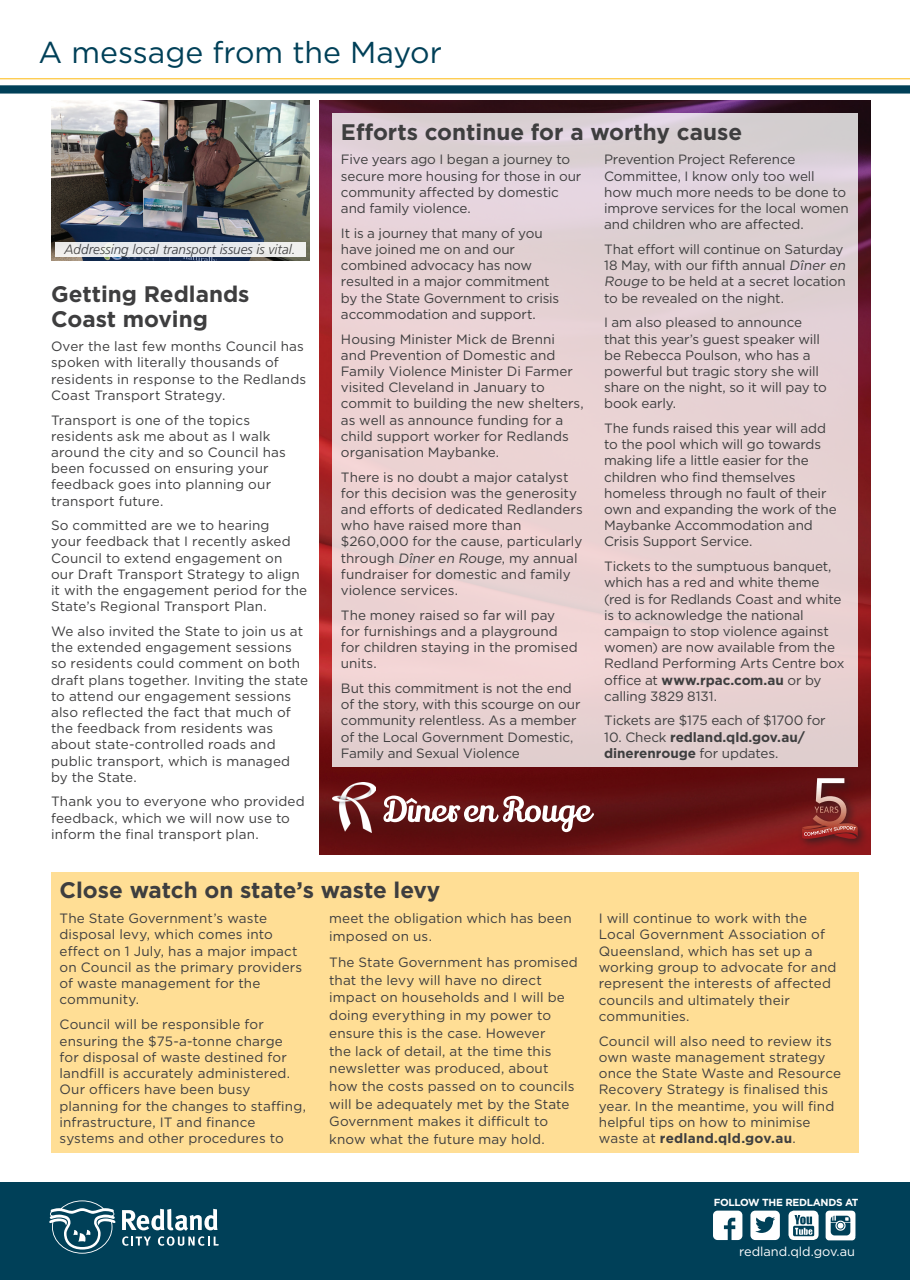
<style>
.page{position:relative;width:910px;height:1280px;background:#fff}
.page>*{position:absolute;margin:0;border:0;box-sizing:border-box;transform-origin:0 0}
.t1{font:30.15px "Gotham";color:#004058}
.t2{font:700 22.5px/24px "Gotham";color:#3e3e3f}
.t3{font:13.5px/16.2px "Gotham";color:#3e3e3f}
.t4{font:700 13.5px/16.2px "Gotham";letter-spacing:-.005em;color:#3e3e3f}
.t5{font:italic 300 13.5px "Frutiger LT";letter-spacing:.005em;color:#3e3e3f}
.t6{font:12.75px "Gotham";color:#fff}
.t7{font:700 10.2px "Gotham";letter-spacing:-.03em;color:#fff}
.s1{font-weight:700}
.s2{font-weight:400}
</style>
<div class="page">
<img style="left:320px;top:100px;width:550px;height:755px">
<div style="left:0;top:85px;width:910px;height:9px;background:#004058"></div>
<hr style="left:0;top:78px;width:910px;height:1px;background:#fecc4e">
<img style="left:51px;top:100px;width:258px;height:160px">
<div style="left:55px;top:242px;width:250px;height:15px;background:#e7e9ed"></div>
<div style="left:332px;top:113px;width:526px;height:653px;background:linear-gradient(to bottom,#e0d2d7,#edd2d1)"></div>
<div style="left:51px;top:872px;width:808px;height:280px;background:#ffde95"></div>
<div style="left:797px;top:773px;width:72px;height:77px;background:#231f20;opacity:.75"></div>
<svg style="left:802px;top:778px;width:56px;height:64px;background:#893a38"></svg>
<svg style="left:383px;top:795px;width:211px;height:37px"></svg>
<img style="left:332px;top:783px;width:44px;height:50px">
<div style="left:0;top:1182px;width:910px;height:98px;background:#004058"></div>
<svg style="left:122px;top:1209px;width:97px;height:37px"></svg>
<svg style="left:49px;top:1200px;width:67px;height:54px"></svg>
<svg style="left:713px;top:1210px;width:29px;height:30px"></svg>
<svg style="left:750px;top:1210px;width:30px;height:30px"></svg>
<img style="left:825px;top:1210px;width:31px;height:31px">
<div style="left:788px;top:1210px;width:31px;height:30px;background:#fff;border-radius:5px"></div>
<img style="left:793px;top:1211px;width:24px;height:28px">
<h1 class="t1" style="left:39px;top:33px;width:405px">A message from the Mayor</h1>
<p class="t5" style="left:65px;top:242px;width:232px">Addressing local transport issues is vital.</p>
<h2 class="t2" style="left:51px;top:282px;width:200px">Getting Redlands<br>Coast moving</h2>
<p class="t3" style="left:51px;top:338px;width:257px">Over the last few months Council has spoken with literally thousands of residents in response to the Redlands Coast Transport Strategy.</p>
<p class="t3" style="left:51px;top:411px;width:236px">Transport is one of the topics residents ask me about as I walk around the city and so Council has been focussed on ensuring your feedback goes into planning our transport future.</p>
<p class="t3" style="left:51px;top:517px;width:258px">So committed are we to hearing<br>your feedback that I recently asked Council to extend engagement on our Draft Transport Strategy to align it with the engagement period for the State’s Regional Transport Plan.</p>
<p class="t3" style="left:51px;top:623px;width:259px">We also invited the State to join us at the extended engagement sessions so residents could comment on both draft plans together. Inviting the state to attend our engagement sessions also reflected the fact that much of the feedback from residents was about state-controlled roads and public transport, which is managed by the State.</p>
<p class="t3" style="left:51px;top:793px;width:255px">Thank you to everyone who provided feedback, which we will now use to inform the final transport plan.</p>
<h2 class="t2" style="left:341px;top:120px;width:403px">Efforts continue for a worthy cause</h2>
<p class="t3" style="left:341px;top:151px;width:242px">Five years ago I began a journey to secure more housing for those in our community affected by domestic and family violence.</p>
<p class="t3" style="left:341px;top:225px;width:220px">It is a journey that many of you have joined me on and our combined advocacy has now resulted in a major commitment by the State Government to crisis accommodation and support.</p>
<p class="t3" style="left:341px;top:330px;width:244px">Housing Minister Mick de Brenni<br>and Prevention of Domestic and<br>Family Violence Minister Di Farmer visited Cleveland in January to commit to building the new shelters, as well as announce funding for a child support worker for Redlands organisation Maybanke.</p>
<p class="t3" style="left:341px;top:468px;width:243px">There is no doubt a major catalyst for this decision was the generosity and efforts of dedicated Redlanders who have raised more than $260,000 for the cause, particularly through Dîner en Rouge, my annual fundraiser for domestic and family violence services.</p>
<p class="t3" style="left:341px;top:607px;width:238px">The money raised so far will pay<br>for furnishings and a playground for children staying in the promised units.</p>
<p class="t3" style="left:341px;top:680px;width:241px">But this commitment is not the end of the story, with this scourge on our community relentless. As a member of the Local Government Domestic, Family and Sexual Violence</p>
<p class="t3" style="left:604px;top:151px;width:246px">Prevention Project Reference<br>Committee, I know only too well<br>how much more needs to be done to improve services for the local women and children who are affected.</p>
<p class="t3" style="left:604px;top:241px;width:245px">That effort will continue on Saturday 18 May, with our fifth annual Dîner en Rouge to be held at a secret location to be revealed on the night.</p>
<p class="t3" style="left:604px;top:314px;width:224px">I am also pleased to announce that this year’s guest speaker will be Rebecca Poulson, who has a powerful but tragic story she will share on the night, so it will pay to book early.</p>
<p class="t3" style="left:604px;top:420px;width:234px">The funds raised this year will add to the pool which will go towards making life a little easier for the children who find themselves homeless through no fault of their own and expanding the work of the<br>Maybanke Accommodation and<br>Crisis Support Service.</p>
<p class="t3" style="left:604px;top:558px;width:242px">Tickets to the sumptuous banquet, which has a red and white theme (red is for Redlands Coast and white is to acknowledge the national campaign to stop violence against women) are now available from the<br>Redland Performing Arts Centre box office at <span class="s1">www.rpac.com.au</span> or by calling 3829 8131.</p>
<p class="t3" style="left:604px;top:712px;width:223px">Tickets are $175 each of $1700 for</p>
<p class="t4" style="left:604px;top:729px;width:202px"><span class="s2">10. Check</span> redland.qld.gov.au/ dinerenrouge <span class="s2">for updates.</span></p>
<h2 class="t2" style="left:60px;top:878px;width:382px">Close watch on state’s waste levy</h2>
<p class="t3" style="left:60px;top:910px;width:244px">The State Government’s waste disposal levy, which comes into effect on 1 July, has a major impact on Council as the primary providers of waste management for the community.</p>
<p class="t3" style="left:60px;top:1016px;width:248px">Council will be responsible for ensuring the $75-a-tonne charge<br>for disposal of waste destined for landfill is accurately administered.<br>Our officers have been busy planning for the changes to staffing, infrastructure, IT and finance systems and other procedures to</p>
<p class="t3" style="left:329px;top:909px;width:244px;line-height:17.7px">meet the obligation which has been imposed on us.</p>
<p class="t3" style="left:329px;top:953px;width:250px;line-height:17.7px">The State Government has promised that the levy will have no direct impact on households and I will be doing everything in my power to ensure this is the case. However<br>the lack of detail, at the time this newsletter was produced, about how the costs passed on to councils will be adequately met by the State<br>Government makes it difficult to know what the future may hold.</p>
<p class="t3" style="left:599px;top:910px;width:239px">I will continue to work with the<br>Local Government Association of<br>Queensland, which has set up a working group to advocate for and represent the interests of affected councils and ultimately their communities.</p>
<p class="t3" style="left:599px;top:1032px;width:244px">Council will also need to review its own waste management strategy once the State Waste and Resource Recovery Strategy is finalised this year. In the meantime, you will find helpful tips on how to minimise waste at <span class="s1">redland.qld.gov.au</span>.</p>
<p class="t7" style="left:714px;top:1196px;width:146px">FOLLOW THE REDLANDS AT</p>
<p class="t6" style="left:739px;top:1243px;width:117px">redland.qld.gov.au</p>
</div>
